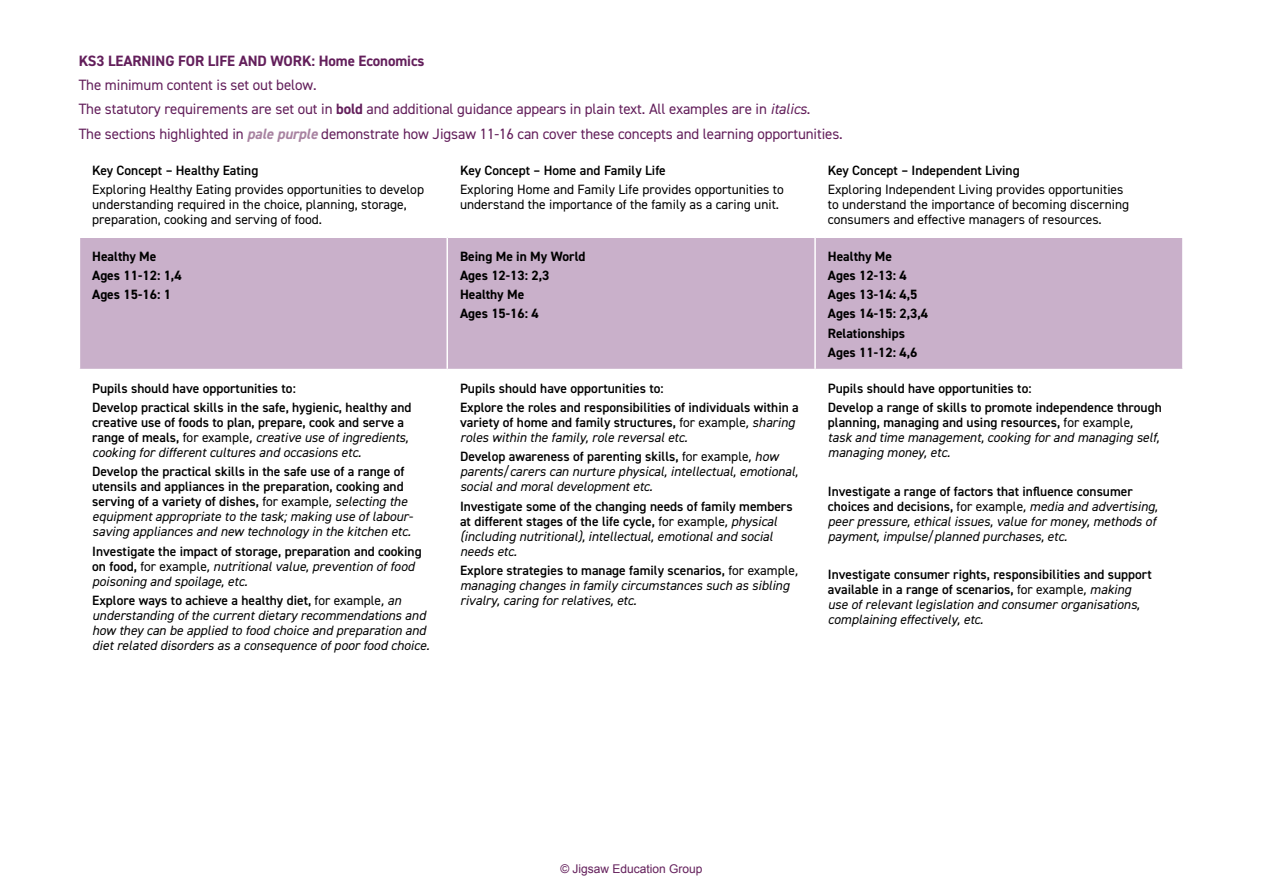
<style>
.page{position:relative;width:1263px;height:893px;background:#fff}
.page>*{position:absolute;margin:0;border:0;box-sizing:border-box;transform-origin:0 0}
.t1{font:15px/24.3px "DIN2014";letter-spacing:-.005em;color:#631f5b}
.t2{font:700 15px "DIN2014";letter-spacing:-.005em;color:#631f5b}
.t3{font:italic 13.5px/15px "DIN2014";color:#000}
.t4{font:600 13.5px/15px "DIN2014";color:#000}
.t5{font:13.5px/15px "DIN2014";color:#000}
.t6{font:700 13.5px/19.2px "DIN2014";color:#000}
.t7{font:12px "Arial";color:#631f5b}
.s1{font-weight:700}
.s2{font-style:italic}
.s3{font-weight:700;font-style:italic;color:#a883a1}
.s4{font-weight:600;font-style:normal}
.s5{font-style:normal}
.s6{font-weight:400}
.s7{font-weight:400;font-style:italic}
</style>
<div class="page">
<div style="left:80px;top:238px;width:1102px;height:131px;background:#c9b0ca"></div>
<hr style="left:446px;top:238px;width:2px;height:131px;background:#fff">
<hr style="left:814px;top:238px;width:2px;height:131px;background:#fff">
<p class="t2" style="left:79px;top:51px;width:347px">KS3 LEARNING FOR LIFE AND WORK: Home Economics</p>
<p class="t1" style="left:79px;top:72px;width:766px">The minimum content is set out below.<br>The statutory requirements are set out in <span class="s1">bold</span> and additional guidance appears in plain text. All examples are in <span class="s2">italics</span>.<br>The sections highlighted in <span class="s3">pale purple</span> demonstrate how Jigsaw 11-16 can cover these concepts and learning opportunities.</p>
<p class="t4" style="left:92px;top:163px;width:168px">Key Concept – Healthy Eating</p>
<p class="t5" style="left:92px;top:182px;width:333px">Exploring Healthy Eating provides opportunities to develop understanding required in the choice, planning, storage, preparation, cooking and serving of food.</p>
<p class="t4" style="left:460px;top:163px;width:207px">Key Concept – Home and Family Life</p>
<p class="t5" style="left:460px;top:182px;width:325px">Exploring Home and Family Life provides opportunities to understand the importance of the family as a caring unit.</p>
<p class="t4" style="left:828px;top:163px;width:193px">Key Concept – Independent Living</p>
<p class="t5" style="left:828px;top:182px;width:303px">Exploring Independent Living provides opportunities to understand the importance of becoming discerning consumers and effective managers of resources.</p>
<p class="t6" style="left:92px;top:246px;width:91px">Healthy Me<br>Ages 11-12: 1,4<br>Ages 15-16: 1</p>
<p class="t6" style="left:460px;top:246px;width:127px">Being Me in My World<br>Ages 12-13: 2,3<br>Healthy Me<br>Ages 15-16: 4</p>
<p class="t6" style="left:828px;top:246px;width:102px">Healthy Me<br>Ages 12-13: 4<br>Ages 13-14: 4,5<br>Ages 14-15: 2,3,4<br>Relationships<br>Ages 11-12: 4,6</p>
<p class="t4" style="left:92px;top:378px;width:321px;line-height:19.2px">Pupils should have opportunities to:<br>Develop practical skills in the safe, hygienic, healthy and</p>
<p class="t3" style="left:92px;top:415px;width:318px"><span class="s4">creative use of foods to plan, prepare, cook and serve a range of meals,</span> <span class="s5">for example</span>, creative use of ingredients, cooking for different cultures and occasions etc.</p>
<p class="t4" style="left:92px;top:464px;width:322px">Develop the practical skills in the safe use of a range of utensils and appliances in the preparation, cooking and serving of a variety of dishes, <span class="s6">for example</span><span class="s7">, selecting the equipment appropriate to the task; making use of labour&shy;saving appliances and new technology in the kitchen etc.</span></p>
<p class="t3" style="left:92px;top:543px;width:331px"><span class="s4">Investigate the impact of storage, preparation and cooking on food,</span> <span class="s5">for example</span>, nutritional value, prevention of food poisoning and spoilage, etc.</p>
<p class="t3" style="left:92px;top:592px;width:339px"><span class="s4">Explore ways to achieve a healthy diet,</span> <span class="s5">for example</span>, an understanding of the current dietary recommendations and how they can be applied to food choice and preparation and diet related disorders as a consequence of poor food choice.</p>
<p class="t4" style="left:828px;top:378px;width:335px;line-height:19.2px">Pupils should have opportunities to:<br>Develop a range of skills to promote independence through</p>
<p class="t3" style="left:828px;top:415px;width:333px"><span class="s4">planning, managing and using resources,</span> <span class="s5">for example</span>, task and time management, cooking for and managing self, managing money, etc.</p>
<p class="t3" style="left:828px;top:483px;width:331px"><span class="s4">Investigate a range of factors that influence consumer choices and decisions,</span> <span class="s5">for example</span>, media and advertising, peer pressure, ethical issues, value for money, methods of payment, impulse/planned purchases, etc.</p>
<p class="t3" style="left:828px;top:567px;width:325px"><span class="s4">Investigate consumer rights, responsibilities and support available in a range of scenarios,</span> <span class="s5">for example</span>, making use of relevant legislation and consumer organisations, complaining effectively, etc.</p>
<p class="t4" style="left:460px;top:378px;width:340px;line-height:19.2px">Pupils should have opportunities to:<br>Explore the roles and responsibilities of individuals within a</p>
<p class="t3" style="left:460px;top:415px;width:336px"><span class="s4">variety of home and family structures,</span> <span class="s5">for example</span>, sharing roles within the family, role reversal etc.</p>
<p class="t3" style="left:460px;top:449px;width:339px"><span class="s4">Develop awareness of parenting skills,</span> <span class="s5">for example</span>, how parents/carers can nurture physical, intellectual, emotional, social and moral development etc.</p>
<p class="t4" style="left:460px;top:498px;width:334px">Investigate some of the changing needs of family members at different stages of the life cycle, <span class="s6">for example</span><span class="s7">, physical (including nutritional), intellectual, emotional and social needs etc.</span></p>
<p class="t3" style="left:460px;top:562px;width:339px"><span class="s4">Explore strategies to manage family scenarios,</span> <span class="s5">for example</span>, managing changes in family circumstances such as sibling rivalry, caring for relatives, etc.</p>
<p class="t7" style="left:560px;top:861px;width:144px">© Jigsaw Education Group</p>
</div>
